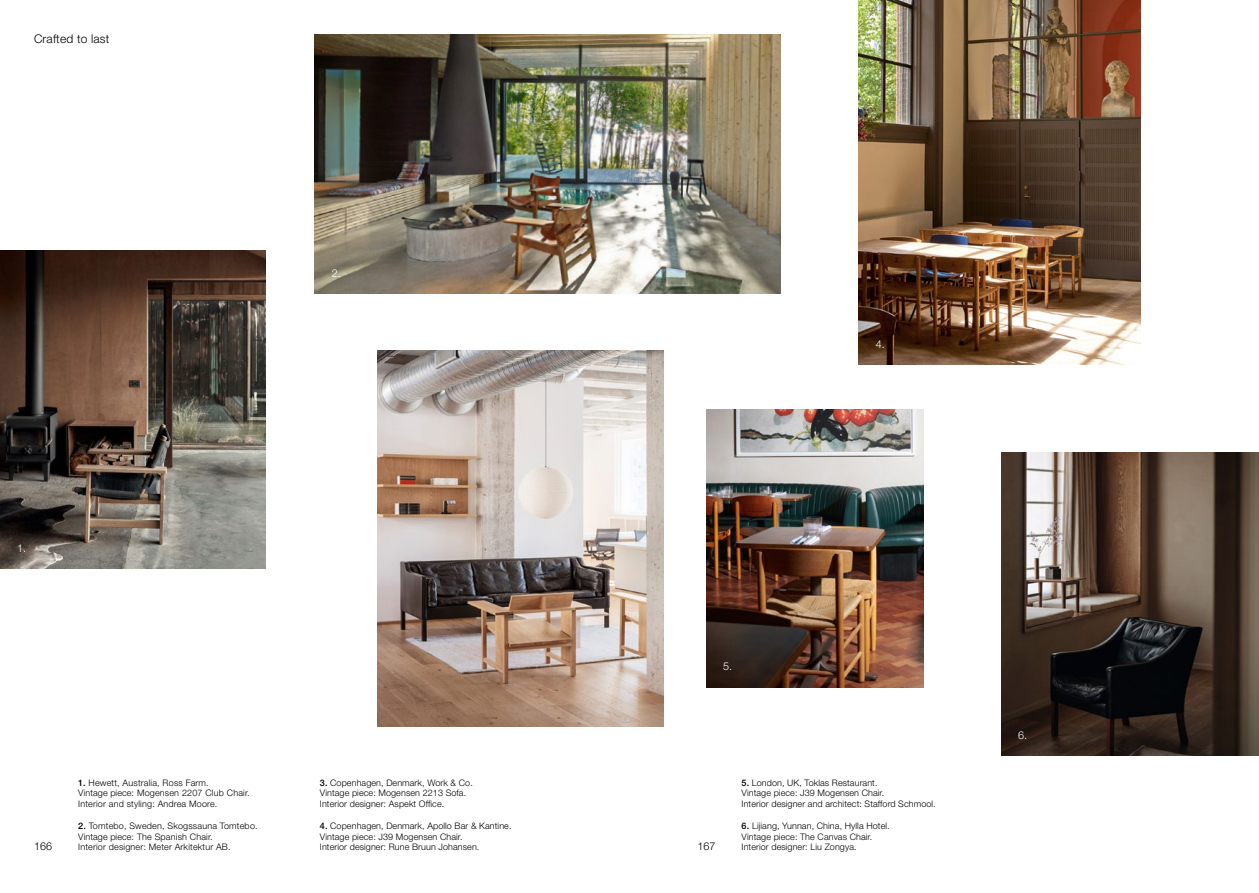
<style>
.page{position:relative;width:1259px;height:893px;background:#fff}
.page>*{position:absolute;margin:0;border:0;box-sizing:border-box;transform-origin:0 0}
.t1{font:300 12px "Helvetica Neue LT Pro";letter-spacing:.015em;color:#000}
.t2{font:300 10.8px "Helvetica Neue LT Pro";color:#fff}
.t3{font:300 10.8px "Helvetica Neue LT Pro";color:#000}
.t4{font:300 9px/10.8px "Helvetica Neue LT Pro";letter-spacing:.01em;color:#000}
.s1{font-weight:500}
</style>
<div class="page">
<img style="left:377px;top:350px;width:286px;height:377px">
<img style="left:0;top:250px;width:265px;height:319px">
<img style="left:315px;top:34px;width:465px;height:260px">
<img style="left:1001px;top:452px;width:258px;height:304px">
<img style="left:859px;top:0;width:281px;height:365px">
<img style="left:706px;top:410px;width:217px;height:277px">
<h1 class="t1" style="left:34px;top:31px;width:77px">Crafted to last</h1>
<p class="t2" style="left:332px;top:266px;width:11px">2.</p>
<p class="t2" style="left:17px;top:541px;width:11px">1.</p>
<p class="t3" style="left:34px;top:840px;width:20px">166</p>
<p class="t4" style="left:78px;top:777px;width:173px"><span class="s1">1.</span> Hewett, Australia, Ross Farm.<br>Vintage piece: Mogensen 2207 Club Chair.<br>Interior and styling: Andrea Moore.</p>
<p class="t4" style="left:78px;top:820px;width:181px"><span class="s1">2.</span> Tomtebo, Sweden, Skogssauna Tomtebo.<br>Vintage piece: The Spanish Chair.<br>Interior designer: Meter Arkitektur AB.</p>
<p class="t4" style="left:320px;top:777px;width:154px"><span class="s1">3.</span> Copenhagen, Denmark, Work &amp; Co.<br>Vintage piece: Mogensen 2213 Sofa.<br>Interior designer: Aspekt Office.</p>
<p class="t4" style="left:320px;top:820px;width:193px"><span class="s1">4.</span> Copenhagen, Denmark, Apollo Bar &amp; Kantine.<br>Vintage piece: J39 Mogensen Chair.<br>Interior designer: Rune Bruun Johansen.</p>
<p class="t2" style="left:876px;top:337px;width:11px">4.</p>
<p class="t2" style="left:723px;top:659px;width:11px">5.</p>
<p class="t3" style="left:697px;top:840px;width:20px">167</p>
<p class="t4" style="left:741px;top:777px;width:196px"><span class="s1">5.</span> London, UK, Toklas Restaurant.<br>Vintage piece: J39 Mogensen Chair.<br>Interior designer and architect: Stafford Schmool.</p>
<p class="t4" style="left:741px;top:820px;width:150px"><span class="s1">6.</span> Lijiang, Yunnan, China, Hylla Hotel.<br>Vintage piece: The Canvas Chair.<br>Interior designer: Liu Zongya.</p>
<p class="t2" style="left:1018px;top:728px;width:11px">6.</p>
</div>
